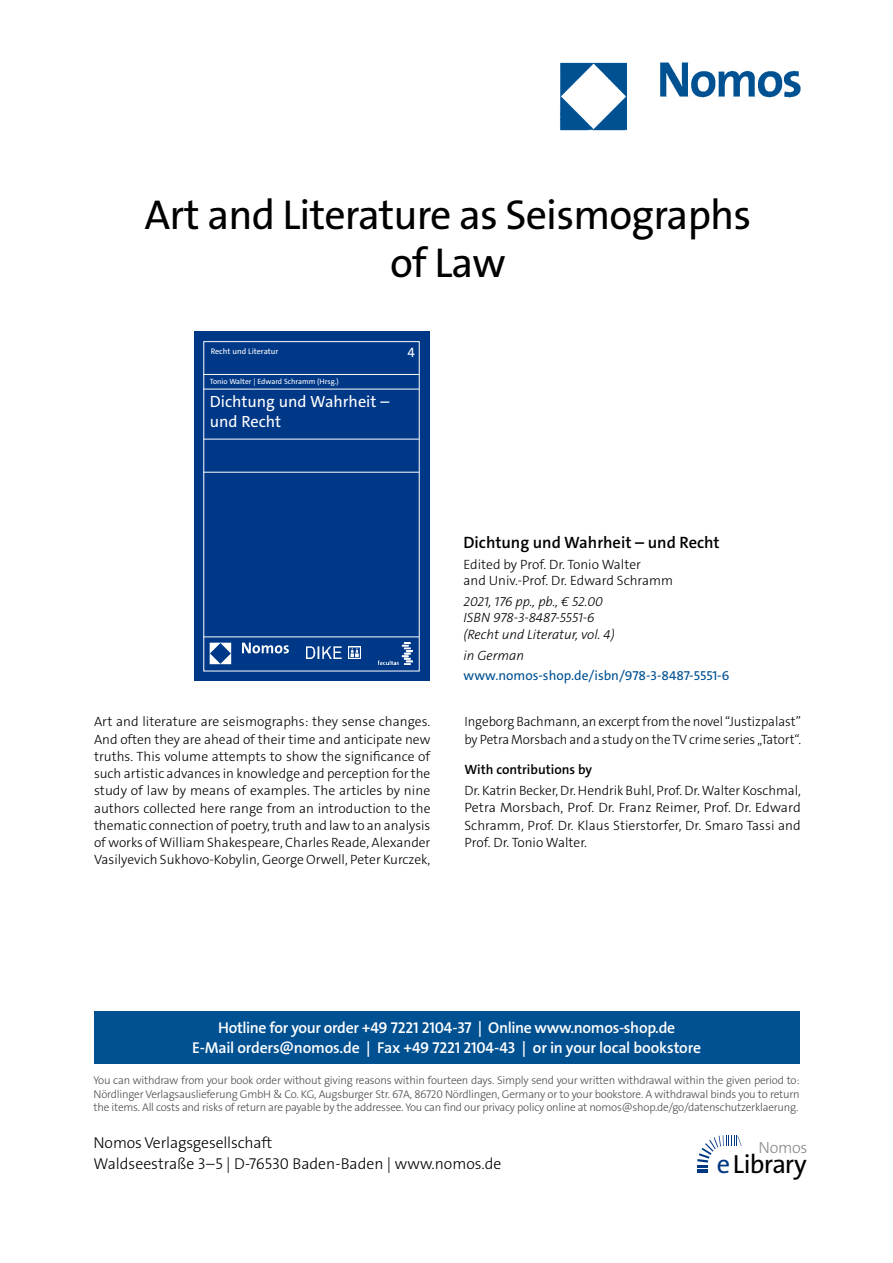
<style>
.page{position:relative;width:893px;height:1263px;background:#fff}
.page>*{position:absolute;margin:0;border:0;box-sizing:border-box;transform-origin:0 0}
.t1{font:42px/48px "The Sans Os F";letter-spacing:-.02em;color:#000;text-align:center}
.t2{font:26.4px "The Sans Os F";letter-spacing:-.03em;color:#000}
.t3{font:600 16.5px "The Sans C5";color:#000}
.t4{font:16.35px/19.5px "The Sans C5";color:#fff}
.t5{font:300 16.2px "The Sans Os F";letter-spacing:-.02em;color:#87888a}
.t6{font:600 15.75px/21px "The Sans Os F";letter-spacing:-.02em;color:#fff;text-align:center}
.t7{font:300 15.75px/21px "The Sans Os F";color:#000}
.t8{font:300 13.5px/17.2px "The Sans C5";letter-spacing:-.005em;color:#000}
.t9{font:italic 300 13.5px/16.5px "The Sans C5";color:#000}
.t10{font:13.5px "The Sans C5";color:#005192}
.t11{font:600 13.5px "The Sans C5";color:#000}
.t12{font:13.5px "The Sans C5";color:#fff}
.t13{font:300 11.25px/13.5px "The Sans Os F";letter-spacing:-.02em;color:#4b4b4d;text-align:justify}
.t14{font:8.1px "The Sans C5";color:#fff}
.t15{font:7.65px "The Sans C5";color:#fff}
.s1{color:#003882}
</style>
<div class="page">
<div style="left:94px;top:1011px;width:705px;height:52px;background:#005192"></div>
<svg style="left:697px;top:1135px;width:45px;height:38px"></svg>
<img style="left:559px;top:62px;width:242px;height:69px">
<div style="left:194px;top:331px;width:236px;height:349px;background:#003888"></div>
<hr style="left:203px;top:374px;width:216px;height:1px;background:#fff">
<hr style="left:203px;top:439px;width:216px;height:1px;background:#fff">
<hr style="left:203px;top:472px;width:216px;height:1px;background:#fff">
<hr style="left:203px;top:637px;width:216px;height:1px;background:#fff">
<svg style="left:242px;top:643px;width:47px;height:10px"></svg>
<svg style="left:210px;top:643px;width:21px;height:21px"></svg>
<hr style="left:203px;top:389px;width:216px;height:1px;background:#fff">
<img style="left:378px;top:642px;width:35px;height:22px">
<img style="left:307px;top:646px;width:53px;height:13px">
<h1 class="t1" style="left:145px;top:195px;width:608px">Art and Literature as Seismographs of Law</h1>
<p class="t14" style="left:211px;top:346px;width:69px">Recht und Literatur</p>
<p class="t12" style="left:408px;top:344px;width:9px">4</p>
<p class="t15" style="left:210px;top:376px;width:131px">Tonio Walter | Edward Schramm (Hrsg.)</p>
<p class="t4" style="left:210px;top:392px;width:181px">Dichtung und Wahrheit – und Recht</p>
<p class="t3" style="left:463px;top:532px;width:258px">Dichtung und Wahrheit – und Recht</p>
<p class="t8" style="left:463px;top:556px;width:211px;line-height:16.5px">Edited by Prof. Dr. Tonio Walter<br>and Univ.-Prof. Dr. Edward Schramm</p>
<p class="t9" style="left:463px;top:593px;width:153px">2021, 176 pp., pb., € 52.00<br>ISBN 978-3-8487-5551-6 (Recht und Literatur, vol. 4)</p>
<p class="t9" style="left:463px;top:647px;width:62px">in German</p>
<p class="t10" style="left:463px;top:667px;width:267px">www.nomos-shop.de/isbn/978-3-8487-5551-6</p>
<p class="t8" style="left:94px;top:713px;width:338px;text-align:justify">Art and literature are seismographs: they sense changes.<br>And often they are ahead of their time and anticipate new truths. This volume attempts to show the significance of such artistic advances in knowledge and perception for the study of law by means of examples. The articles by nine authors collected here range from an introduction to the thematic connection of poetry, truth and law to an analysis of works of William Shakespeare, Charles Reade, Alexander Vasilyevich Sukhovo-Kobylin, George Orwell, Peter Kurczek,</p>
<p class="t8" style="left:464px;top:713px;width:338px">Ingeborg Bachmann, an excerpt from the novel “Justizpalast” by Petra Morsbach and a study on the TV crime series „Tatort“.</p>
<p class="t11" style="left:464px;top:760px;width:129px">With contributions by</p>
<p class="t8" style="left:464px;top:782px;width:338px;text-align:justify">Dr. Katrin Becker, Dr. Hendrik Buhl, Prof. Dr. Walter Koschmal, Petra Morsbach, Prof. Dr. Franz Reimer, Prof. Dr. Edward Schramm, Prof. Dr. Klaus Stierstorfer, Dr. Smaro Tassi and Prof. Dr. Tonio Walter.</p>
<p class="t6" style="left:192px;top:1017px;width:510px">Hotline for your order +49 7221 2104-37 | Online www.nomos-shop.de<br>E-Mail orders@nomos.de | Fax +49 7221 2104-43 | or in your local bookstore</p>
<p class="t13" style="left:94px;top:1074px;width:708px">You can withdraw from your book order without giving reasons within fourteen days. Simply send your written withdrawal within the given period to:<br>Nördlinger Verlagsauslieferung GmbH &amp; Co. KG, Augsburger Str. 67A, 86720 Nördlingen, Germany or to your bookstore. A withdrawal binds you to return the items. All costs and risks of return are payable by the addressee. You can find our privacy policy online at nomos@shop.de/go/datenschutzerklaerung.</p>
<p class="t7" style="left:94px;top:1133px;width:409px">Nomos Verlagsgesellschaft<br>Waldseestraße 3–5 | D-76530 Baden-Baden | www.nomos.de</p>
<p class="t5" style="left:758px;top:1137px;width:51px">Nomos</p>
<h2 class="t2" style="left:717px;top:1153px;width:91px"><span class="s1">e</span>Library</h2>
</div>
